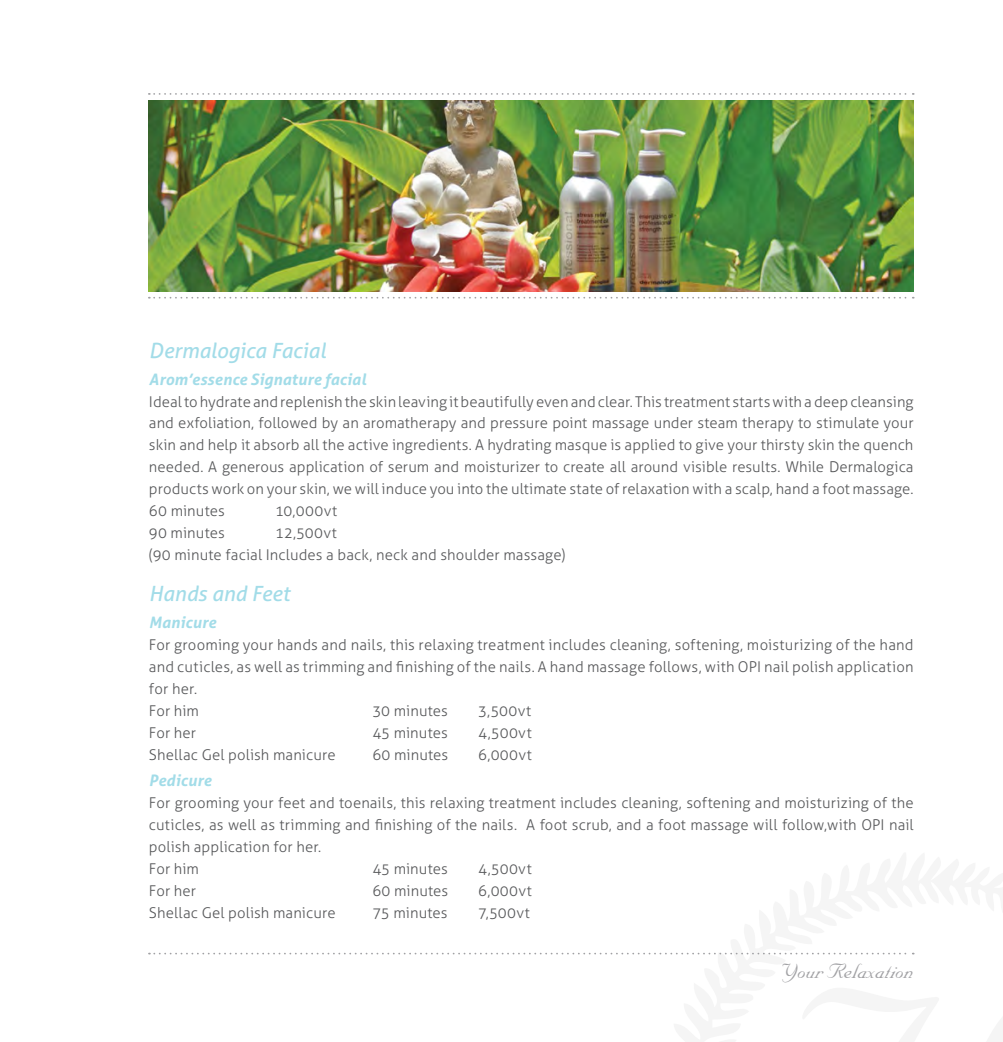
<style>
.page{position:relative;width:1003px;height:1042px;background:#fff}
.page>*{position:absolute;margin:0;border:0;box-sizing:border-box;transform-origin:0 0}
.t1{font:24.5px "Nuptial Script";color:#a1a1a4}
.t2{font:italic 21px "Aller";letter-spacing:-.005em;color:#a2dce8}
.t3{font:italic 700 15.75px "Aller";letter-spacing:.01em;color:#a2dce8}
.t4{font:300 14.88px/21.9px "Aller";letter-spacing:.01em;color:#58595b}
</style>
<div class="page">
<svg style="left:149px;top:952px;width:764px;height:2px"></svg>
<img style="left:149px;top:100px;width:764px;height:192px">
<svg style="left:149px;top:297px;width:764px;height:2px"></svg>
<svg style="left:149px;top:93px;width:764px;height:2px"></svg>
<h2 class="t2" style="left:149px;top:337px;width:178px">Dermalogica Facial</h2>
<p class="t3" style="left:149px;top:369px;width:218px">Arom’essence Signature facial</p>
<p class="t4" style="left:149px;top:390px;width:765px;text-align:justify">Ideal to hydrate and replenish the skin leaving it beautifully even and clear. This treatment starts with a deep cleansing and exfoliation, followed by an aromatherapy and pressure point massage under steam therapy to stimulate your skin and help it absorb all the active ingredients. A hydrating masque is applied to give your thirsty skin the quench needed. A generous application of serum and moisturizer to create all around visible results. While Dermalogica products work on your skin, we will induce you into the ultimate state of relaxation with a scalp, hand a foot massage.<br>60 minutes</p>
<p class="t4" style="left:275px;top:500px;width:64px">10,000vt</p>
<p class="t4" style="left:149px;top:522px;width:77px">90 minutes</p>
<p class="t4" style="left:149px;top:522px;width:418px;text-indent:126px">12,500vt<br>(90 minute facial Includes a back, neck and shoulder massage)</p>
<h2 class="t2" style="left:149px;top:581px;width:142px">Hands and Feet</h2>
<p class="t3" style="left:149px;top:613px;width:69px">Manicure</p>
<p class="t4" style="left:149px;top:634px;width:766px">For grooming your hands and nails, this relaxing treatment includes cleaning, softening, moisturizing of the hand and cuticles, as well as trimming and finishing of the nails. A hand massage follows, with OPI nail polish application for her.<br>For him</p>
<p class="t4" style="left:372px;top:699px;width:77px">30 minutes</p>
<p class="t4" style="left:478px;top:699px;width:54px">3,500vt</p>
<p class="t4" style="left:149px;top:721px;width:49px">For her</p>
<p class="t4" style="left:372px;top:721px;width:77px">45 minutes</p>
<p class="t4" style="left:478px;top:721px;width:55px">4,500vt</p>
<p class="t4" style="left:149px;top:743px;width:188px">Shellac Gel polish manicure</p>
<p class="t4" style="left:372px;top:743px;width:77px">60 minutes</p>
<p class="t4" style="left:478px;top:743px;width:55px">6,000vt</p>
<p class="t3" style="left:149px;top:771px;width:64px">Pedicure</p>
<p class="t4" style="left:149px;top:792px;width:765px">For grooming your feet and toenails, this relaxing treatment includes cleaning, softening and moisturizing of the cuticles, as well as trimming and finishing of the nails. A foot scrub, and a foot massage will follow,with OPI nail polish application for her.<br>For him</p>
<p class="t4" style="left:372px;top:858px;width:77px">45 minutes</p>
<p class="t4" style="left:478px;top:858px;width:55px">4,500vt</p>
<p class="t4" style="left:149px;top:879px;width:49px">For her</p>
<p class="t4" style="left:372px;top:879px;width:77px">60 minutes</p>
<p class="t4" style="left:478px;top:879px;width:55px">6,000vt</p>
<p class="t4" style="left:149px;top:901px;width:188px">Shellac Gel polish manicure</p>
<p class="t4" style="left:372px;top:901px;width:77px">75 minutes</p>
<p class="t4" style="left:478px;top:901px;width:53px">7,500vt</p>
<h1 class="t1" style="left:782px;top:957px;width:132px">Your Relaxation</h1>
</div>
